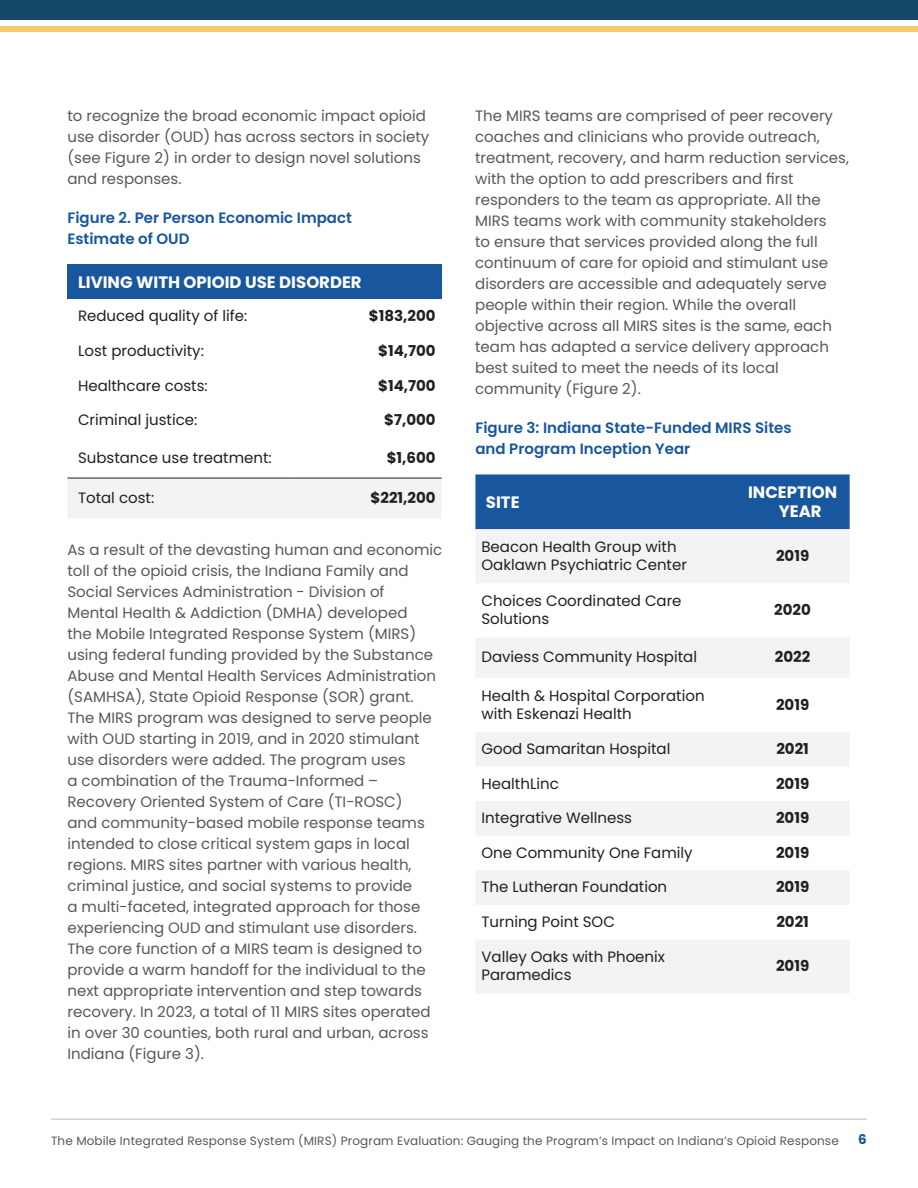
<style>
.page{position:relative;width:918px;height:1188px;background:#fff}
.page>*{position:absolute;margin:0;border:0;box-sizing:border-box;transform-origin:0 0}
.t1{font:700 16.5px/19.8px "Poppins";color:#fff}
.Paragraph_copy{font:15px/21px "Poppins";color:#57585a}
.t2{font:15px/18px "Poppins";color:#231f20}
.Figure_title{font:600 15px/21px "Poppins";color:#18569e}
.t3{font:700 15px "Poppins";color:#231f20}
.t4{font:700 13.5px "Poppins";color:#18569e}
.t5{font:12px "Poppins";letter-spacing:.01em;color:#57585a}
</style>
<div class="page">
<hr style="left:51px;top:1118px;width:816px;height:2px;background:#d1d2d4">
<div style="left:0;top:0;width:918px;height:20px;background:#134a69"></div>
<div style="left:0;top:26px;width:918px;height:6px;background:#f7c96a"></div>
<div style="left:68px;top:264px;width:374px;height:35px;background:#18569e"></div>
<div style="left:68px;top:479px;width:373px;height:39px;background:#f2f3f4"></div>
<hr style="left:68px;top:478px;width:220px;height:1px;background:#231f20">
<hr style="left:288px;top:478px;width:154px;height:1px;background:#231f20">
<div style="left:475px;top:474px;width:375px;height:55px;background:#18569e"></div>
<svg style="left:475px;top:529px;width:375px;height:464px;fill:#f2f3f4"></svg>
<p class="Paragraph_copy" style="left:68px;top:106px;width:363px">to recognize the broad economic impact opioid use disorder (OUD) has across sectors in society (see Figure 2) in order to design novel solutions and responses.</p>
<h4 class="Figure_title" style="left:68px;top:208px;width:286px">Figure 2. Per Person Economic Impact<br>Estimate of OUD</h4>
<p class="t1" style="left:78px;top:272px;width:285px">LIVING WITH OPIOID USE DISORDER</p>
<p class="t2" style="left:78px;top:307px;width:171px">Reduced quality of life:</p>
<p class="t3" style="left:369px;top:307px;width:68px">$183,200</p>
<p class="t2" style="left:78px;top:342px;width:127px">Lost productivity:</p>
<p class="t3" style="left:378px;top:342px;width:59px">$14,700</p>
<p class="t2" style="left:78px;top:376px;width:131px">Healthcare costs:</p>
<p class="t3" style="left:378px;top:377px;width:59px">$14,700</p>
<p class="t2" style="left:78px;top:411px;width:121px">Criminal justice:</p>
<p class="t3" style="left:384px;top:411px;width:53px">$7,000</p>
<p class="t2" style="left:78px;top:449px;width:195px">Substance use treatment:</p>
<p class="t3" style="left:387px;top:449px;width:50px">$1,600</p>
<p class="t2" style="left:78px;top:489px;width:78px">Total cost:</p>
<p class="t3" style="left:371px;top:489px;width:67px">$221,200</p>
<p class="Paragraph_copy" style="left:68px;top:539px;width:376px">As a result of the devasting human and economic toll of the opioid crisis, the Indiana Family and Social Services Administration - Division of<br>Mental Health &amp; Addiction (DMHA) developed<br>the Mobile Integrated Response System (MIRS) using federal funding provided by the Substance Abuse and Mental Health Services Administration (SAMHSA), State Opioid Response (SOR) grant.<br>The MIRS program was designed to serve people with OUD starting in 2019, and in 2020 stimulant use disorders were added. The program uses<br>a combination of the Trauma-Informed – Recovery Oriented System of Care (TI-ROSC)<br>and community-based mobile response teams intended to close critical system gaps in local regions. MIRS sites partner with various health, criminal justice, and social systems to provide<br>a multi-faceted, integrated approach for those experiencing OUD and stimulant use disorders.<br>The core function of a MIRS team is designed to provide a warm handoff for the individual to the next appropriate intervention and step towards recovery. In 2023, a total of 11 MIRS sites operated in over 30 counties, both rural and urban, across Indiana (Figure 3).</p>
<p class="Paragraph_copy" style="left:475px;top:106px;width:375px">The MIRS teams are comprised of peer recovery coaches and clinicians who provide outreach, treatment, recovery, and harm reduction services, with the option to add prescribers and first responders to the team as appropriate. All the MIRS teams work with community stakeholders<br>to ensure that services provided along the full continuum of care for opioid and stimulant use disorders are accessible and adequately serve people within their region. While the overall objective across all MIRS sites is the same, each team has adapted a service delivery approach best suited to meet the needs of its local community (Figure 2).</p>
<h4 class="Figure_title" style="left:475px;top:418px;width:318px">Figure 3: Indiana State-Funded MIRS Sites and Program Inception Year</h4>
<p class="t1" style="left:486px;top:492px;width:35px">SITE</p>
<p class="t1" style="left:779px;top:482px;width:60px;text-indent:-31px">INCEPTION<br>YEAR</p>
<p class="t2" style="left:481px;top:538px;width:207px">Beacon Health Group with<br>Oaklawn Psychiatric Center</p>
<p class="t3" style="left:776px;top:547px;width:35px">2019</p>
<p class="t2" style="left:481px;top:592px;width:202px">Choices Coordinated Care<br>Solutions</p>
<p class="t3" style="left:774px;top:601px;width:38px">2020</p>
<p class="t2" style="left:481px;top:648px;width:217px">Daviess Community Hospital</p>
<p class="t3" style="left:775px;top:648px;width:37px">2022</p>
<p class="t2" style="left:481px;top:686px;width:225px">Health &amp; Hospital Corporation with Eskenazi Health</p>
<p class="t3" style="left:776px;top:696px;width:35px">2019</p>
<p class="t2" style="left:481px;top:740px;width:190px">Good Samaritan Hospital</p>
<p class="t3" style="left:776px;top:740px;width:34px">2021</p>
<p class="t2" style="left:481px;top:774px;width:79px">HealthLinc</p>
<p class="t3" style="left:776px;top:775px;width:35px">2019</p>
<p class="t2" style="left:481px;top:809px;width:152px">Integrative Wellness</p>
<p class="t3" style="left:776px;top:809px;width:35px">2019</p>
<p class="t2" style="left:481px;top:844px;width:213px">One Community One Family</p>
<p class="t3" style="left:776px;top:844px;width:35px">2019</p>
<p class="t2" style="left:481px;top:878px;width:187px">The Lutheran Foundation</p>
<p class="t3" style="left:776px;top:878px;width:35px">2019</p>
<p class="t2" style="left:481px;top:913px;width:135px">Turning Point SOC</p>
<p class="t3" style="left:776px;top:913px;width:34px">2021</p>
<p class="t2" style="left:481px;top:948px;width:185px">Valley Oaks with Phoenix<br>Paramedics</p>
<p class="t3" style="left:776px;top:957px;width:35px">2019</p>
<p class="t5" style="left:51px;top:1133px;width:789px">The Mobile Integrated Response System (MIRS) Program Evaluation: Gauging the Program’s Impact on Indiana’s Opioid Response</p>
<p class="t4" style="left:858px;top:1132px;width:10px">6</p>
</div>
